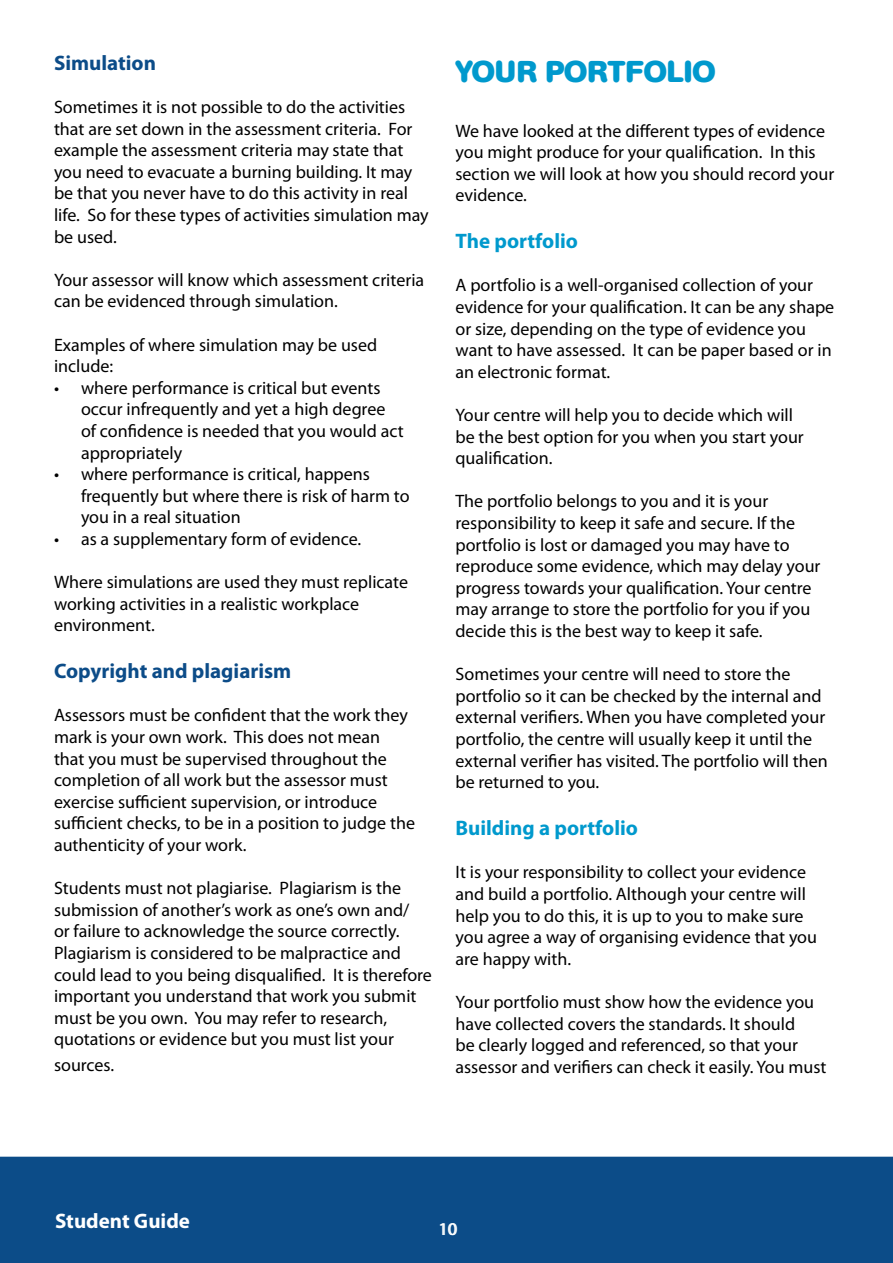
<style>
.page{position:relative;width:893px;height:1263px;background:#fff}
.page>*{position:absolute;margin:0;border:0;box-sizing:border-box;transform-origin:0 0}
.t1{font:700 30px "AG Book Rounded";color:#0099cd}
.t2{font:700 21px "Myriad Pro";color:#0c4c88}
.t3{font:700 21px "Myriad Pro";color:#0099cd}
.t4{font:700 21px "Myriad Pro";color:#fff}
.t5{font:18px/21.6px "Myriad Pro";color:#000}
.t6{font:18px "Myriad Pro";color:#fff}
</style>
<div class="page">
<div style="left:0;top:1157px;width:893px;height:106px;background:#0c4c88"></div>
<p class="t2" style="left:54px;top:49px;width:103px">Simulation</p>
<p class="t5" style="left:54px;top:96px;width:376px">Sometimes it is not possible to do the activities that are set down in the assessment criteria. For example the assessment criteria may state that you need to evacuate a burning building. It may be that you never have to do this activity in real life. So for these types of activities simulation may be used.</p>
<p class="t5" style="left:54px;top:269px;width:372px">Your assessor will know which assessment criteria can be evidenced through simulation.</p>
<p class="t5" style="left:54px;top:333px;width:325px">Examples of where simulation may be used include:</p>
<p class="t5" style="left:81px;top:377px;width:324px;text-indent:-27px">• where performance is critical but events occur infrequently and yet a high degree of confidence is needed that you would act appropriately</p>
<p class="t5" style="left:81px;top:463px;width:330px;text-indent:-27px">• where performance is critical, happens frequently but where there is risk of harm to you in a real situation</p>
<p class="t5" style="left:54px;top:528px;width:309px">• as a supplementary form of evidence.</p>
<p class="t5" style="left:54px;top:571px;width:356px">Where simulations are used they must replicate working activities in a realistic workplace environment.</p>
<p class="t2" style="left:54px;top:657px;width:239px">Copyright and plagiarism</p>
<p class="t5" style="left:54px;top:704px;width:363px">Assessors must be confident that the work they mark is your own work. This does not mean that you must be supervised throughout the completion of all work but the assessor must exercise sufficient supervision, or introduce sufficient checks, to be in a position to judge the authenticity of your work.</p>
<p class="t5" style="left:54px;top:877px;width:379px">Students must not plagiarise. Plagiarism is the submission of another’s work as one’s own and/<br>or failure to acknowledge the source correctly.<br>Plagiarism is considered to be malpractice and could lead to you being disqualified. It is therefore important you understand that work you submit must be you own. You may refer to research, quotations or evidence but you must list your</p>
<p class="t5" style="left:54px;top:1053px;width:62px">sources.</p>
<h1 class="t1" style="left:455px;top:54px;width:262px">YOUR PORTFOLIO</h1>
<p class="t5" style="left:455px;top:119px;width:380px">We have looked at the different types of evidence you might produce for your qualification. In this section we will look at how you should record your evidence.</p>
<p class="t3" style="left:455px;top:227px;width:124px">The portfolio</p>
<p class="t5" style="left:455px;top:274px;width:380px">A portfolio is a well-organised collection of your evidence for your qualification. It can be any shape or size, depending on the type of evidence you want to have assessed. It can be paper based or in an electronic format.</p>
<p class="t5" style="left:455px;top:404px;width:350px">Your centre will help you to decide which will be the best option for you when you start your qualification.</p>
<p class="t5" style="left:455px;top:490px;width:367px">The portfolio belongs to you and it is your responsibility to keep it safe and secure. If the portfolio is lost or damaged you may have to reproduce some evidence, which may delay your progress towards your qualification. Your centre may arrange to store the portfolio for you if you decide this is the best way to keep it safe.</p>
<p class="t5" style="left:455px;top:663px;width:374px">Sometimes your centre will need to store the portfolio so it can be checked by the internal and external verifiers. When you have completed your portfolio, the centre will usually keep it until the external verifier has visited. The portfolio will then be returned to you.</p>
<p class="t3" style="left:455px;top:814px;width:184px">Building a portfolio</p>
<p class="t5" style="left:455px;top:861px;width:363px">It is your responsibility to collect your evidence and build a portfolio. Although your centre will help you to do this, it is up to you to make sure you agree a way of organising evidence that you are happy with.</p>
<p class="t5" style="left:455px;top:991px;width:373px">Your portfolio must show how the evidence you have collected covers the standards. It should<br>be clearly logged and referenced, so that your assessor and verifiers can check it easily. You must</p>
<p class="t4" style="left:55px;top:1207px;width:136px">Student Guide</p>
<p class="t6" style="left:438px;top:1218px;width:20px">10</p>
</div>
